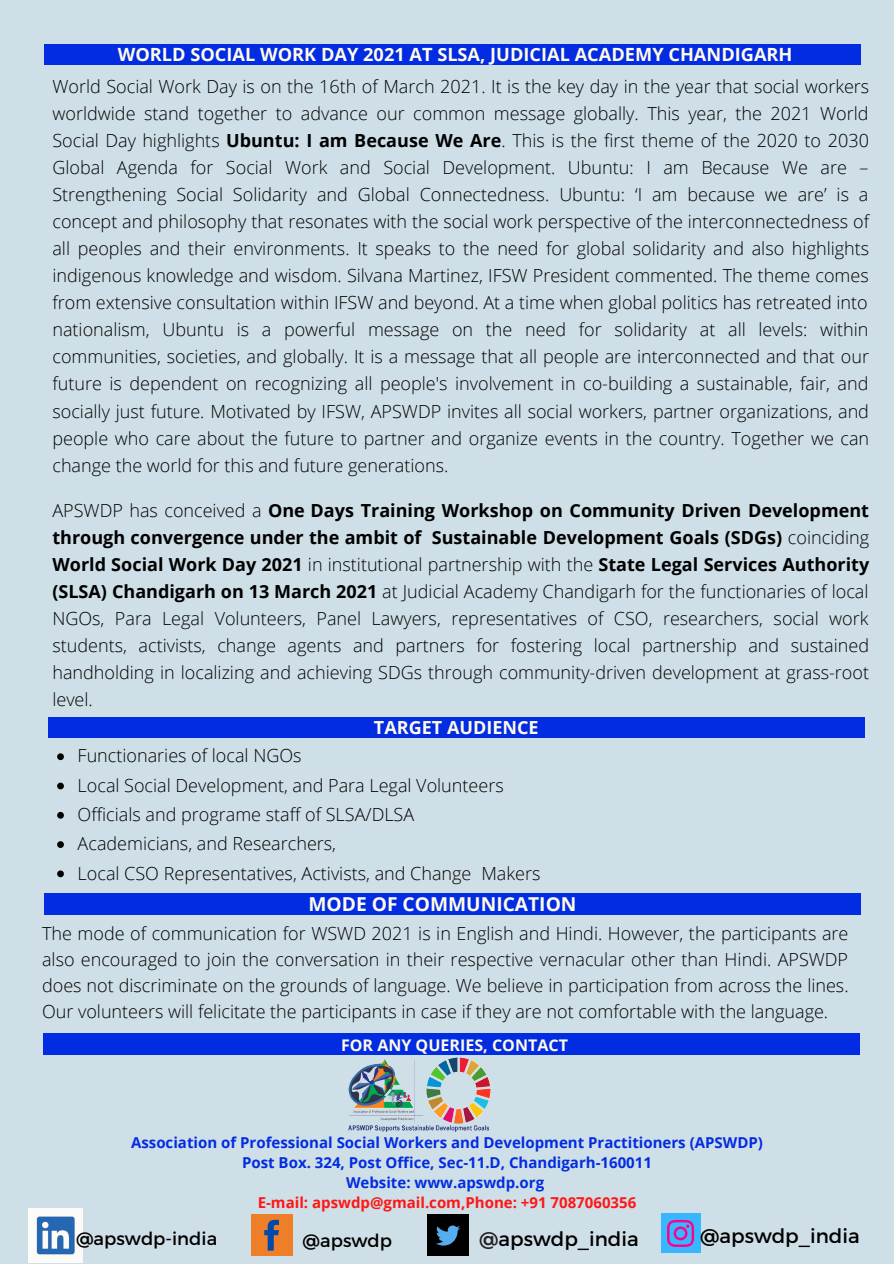
<style>
.page{position:relative;width:894px;height:1264px;background:#fff}
.page>*{position:absolute;margin:0;border:0;box-sizing:border-box;transform-origin:0 0}
.t1{font:19.8px "Montserrat";color:#000}
.t2{font:700 19.2px "Open Sans";color:#fffae5}
.t3{font:700 18.15px "Open Sans";color:#fffae5}
.t4{font:300 18px/27px "Open Sans";color:#000;text-align:justify}
.t5{font:18px "Montserrat";color:#000}
.t6{font:700 18px "Open Sans";color:#fffae5}
.t7{font:700 16.05px "Open Sans";color:#fffae5}
.t8{font:700 15px "Open Sans";color:#022ce1}
.t9{font:700 15px "Open Sans";color:#ff1616}
.s1{font-weight:700}
.s2{color:#222}
</style>
<div class="page">
<div style="left:0;top:0;width:893px;height:1263px;background:#cfdfe7"></div>
<img style="left:348px;top:1057px;width:143px;height:75px">
<div style="left:43px;top:1033px;width:817px;height:22px;background:#022ce1"></div>
<div style="left:427px;top:1214px;width:42px;height:41px;background:#000"></div>
<svg style="left:436px;top:1225px;width:24px;height:20px"></svg>
<div style="left:250px;top:1214px;width:42px;height:41px;background:#ee7e27"></div>
<svg style="left:264px;top:1219px;width:15px;height:31px"></svg>
<div style="left:661px;top:1213px;width:39px;height:40px;background:#38b6ff"></div>
<svg style="left:667px;top:1219px;width:27px;height:27px"></svg>
<img style="left:28px;top:1208px;width:54px;height:53px">
<div style="left:48px;top:717px;width:817px;height:21px;background:#022ce1"></div>
<svg style="left:57px;top:753px;width:7px;height:7px"></svg>
<svg style="left:57px;top:782px;width:7px;height:7px"></svg>
<svg style="left:57px;top:812px;width:7px;height:6px"></svg>
<svg style="left:57px;top:841px;width:7px;height:7px"></svg>
<svg style="left:57px;top:870px;width:7px;height:7px"></svg>
<div style="left:44px;top:44px;width:816px;height:21px;background:#022ce1"></div>
<div style="left:44px;top:893px;width:816px;height:21px;background:#022ce1"></div>
<p class="t3" style="left:118px;top:42px;width:676px">WORLD SOCIAL WORK DAY 2021 AT SLSA, JUDICIAL ACADEMY CHANDIGARH</p>
<p class="t4" style="left:52px;top:73px;width:818px">World Social Work Day is on the 16th of March 2021. It is the key day in the year that social workers worldwide stand together to advance our common message globally. This year, the 2021 World Social Day highlights <span class="s1">Ubuntu: I am Because We Are</span>. This is the first theme of the 2020 to 2030<br>Global Agenda for Social Work and Social Development. Ubuntu: I am Because We are – Strengthening Social Solidarity and Global Connectedness. Ubuntu: ‘I am because we are’ is a concept and philosophy that resonates with the social work perspective of the interconnectedness of all peoples and their environments. It speaks to the need for global solidarity and also highlights indigenous knowledge and wisdom. Silvana Martinez, IFSW President commented. The theme comes from extensive consultation within IFSW and beyond. At a time when global politics has retreated into nationalism, Ubuntu is a powerful message on the need for solidarity at all levels: within communities, societies, and globally. It is a message that all people are interconnected and that our future is dependent on recognizing all people's involvement in co-building a sustainable, fair, and socially just future. Motivated by IFSW, APSWDP invites all social workers, partner organizations, and people who care about the future to partner and organize events in the country. Together we can change the world for this and future generations.</p>
<p class="t4" style="left:52px;top:496px;width:818px">APSWDP has conceived a <span class="s1">One Days Training Workshop on Community Driven Development through convergence under the ambit of Sustainable Development Goals (SDGs)</span> coinciding <span class="s1">World Social Work Day 2021</span> in institutional partnership with the <span class="s1">State Legal Services Authority (SLSA) Chandigarh on 13 March 2021</span> at Judicial Academy Chandigarh for the functionaries of local NGOs, Para Legal Volunteers, Panel Lawyers, representatives of CSO, researchers, social work students, activists, change agents and partners for fostering local partnership and sustained handholding in localizing and achieving SDGs through community-driven development at grass-root level.</p>
<p class="t6" style="left:374px;top:715px;width:166px">TARGET AUDIENCE</p>
<p class="t4" style="left:78px;top:741px;width:225px">Functionaries of local NGOs</p>
<p class="t4" style="left:78px;top:771px;width:427px">Local Social Development, and Para Legal Volunteers</p>
<p class="t4" style="left:78px;top:800px;width:338px">Officials and programe staff of SLSA/DLSA</p>
<p class="t4" style="left:78px;top:829px;width:260px">Academicians, and Researchers,</p>
<p class="t4" style="left:78px;top:859px;width:464px">Local CSO Representatives, Activists, and Change Makers</p>
<p class="t2" style="left:308px;top:890px;width:269px">MODE OF COMMUNICATION</p>
<p class="t4" style="left:42px;top:920px;width:807px;line-height:26px">The mode of communication for WSWD 2021 is in English and Hindi. However, the participants are also encouraged to join the conversation in their respective vernacular other than Hindi. APSWDP does not discriminate on the grounds of language. We believe in participation from across the lines.<br>Our volunteers will felicitate the participants in case if they are not comfortable with the language.</p>
<p class="t7" style="left:341px;top:1033px;width:228px">FOR ANY QUERIES, CONTACT</p>
<p class="t8" style="left:131px;top:1131px;width:633px">Association of Professional Social Workers and Development Practitioners (APSWDP)</p>
<p class="t8" style="left:242px;top:1151px;width:411px">Post Box. 324, Post Office, Sec-11.D, Chandigarh-160011</p>
<p class="t8" style="left:346px;top:1172px;width:199px">Website: www.apswdp.org</p>
<p class="t9" style="left:258px;top:1192px;width:380px">E-mail: apswdp@gmail.com,Phone: +91 7087060356</p>
<p class="t5" style="left:76px;top:1226px;width:143px">@apswdp-india</p>
<p class="t5" style="left:302px;top:1229px;width:91px">@apswdp</p>
<p class="t1" style="left:479px;top:1225px;width:161px"><span class="s2">@</span>apswdp_india</p>
<p class="t1" style="left:700px;top:1223px;width:161px">@apswdp_india</p>
</div>
